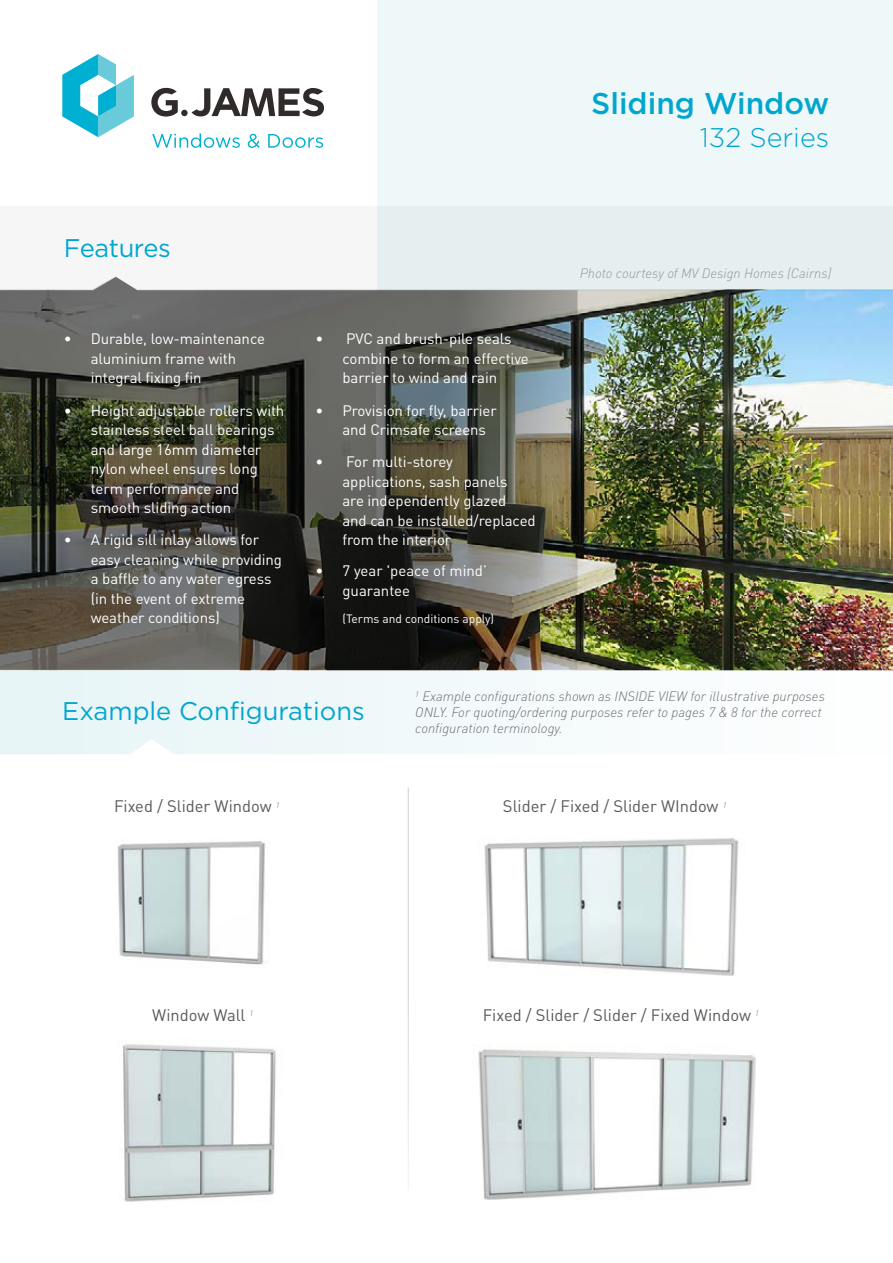
<style>
.page{position:relative;width:893px;height:1263px;background:#fff}
.page>*{position:absolute;margin:0;border:0;box-sizing:border-box;transform-origin:0 0}
.t1{font:500 30px "Gotham";color:#00a6ce}
.t2{font:300 27px "Gotham";color:#00a6ce}
.t3{font:25.5px "Gotham HTF";color:#00a6ce}
.t4{font:16.5px "DINOT";color:#58595b}
.t5{font:15px/19.5px "DINOT";letter-spacing:-.005em;color:#fff}
.t6{font:italic 300 13.5px/16.2px "DINOT";color:#6d6e71}
.t7{font:italic 300 13.5px "DINOT";color:#939598}
.t8{font:12px "DINOT";color:#fff}
</style>
<div class="page">
<div style="left:0;top:206px;width:893px;height:84px;background:#f6f6f6"></div>
<svg style="left:0;top:670px;width:893px;height:84px;fill:#f2f9fa"></svg>
<img style="left:578px;top:291px;width:315px;height:379px">
<img style="left:0;top:277px;width:578px;height:393px">
<img style="left:117px;top:841px;width:148px;height:124px">
<img style="left:478px;top:1049px;width:278px;height:151px">
<img style="left:484px;top:837px;width:255px;height:139px">
<hr style="left:408px;top:787px;width:1px;height:403px;background:#d1d3d4">
<div style="left:378px;top:0;width:515px;height:291px;background:#eef8f9"></div>
<svg style="left:62px;top:54px;width:72px;height:83px"></svg>
<svg style="left:151px;top:88px;width:27px;height:29px"></svg>
<div style="left:181px;top:110px;width:7px;height:6px;background:#312a2a;border-radius:50%"></div>
<svg style="left:192px;top:88px;width:132px;height:28px"></svg>
<svg style="left:152px;top:133px;width:88px;height:15px"></svg>
<svg style="left:248px;top:134px;width:12px;height:14px"></svg>
<svg style="left:268px;top:134px;width:55px;height:14px"></svg>
<img style="left:122px;top:1044px;width:154px;height:158px">
<h3 class="t3" style="left:64px;top:234px;width:108px">Features</h3>
<p class="t5" style="left:91px;top:329px;width:176px;text-indent:-27px">• Durable, low-maintenance aluminium frame with integral fixing fin</p>
<p class="t5" style="left:91px;top:400px;width:195px;text-indent:-27px">• Height adjustable rollers with stainless steel ball bearings and large 16mm diameter nylon wheel ensures long term performance and smooth sliding action</p>
<p class="t5" style="left:91px;top:530px;width:193px;text-indent:-27px">• A rigid sill inlay allows for easy cleaning while providing a baffle to any water egress (in the event of extreme weather conditions)</p>
<p class="t5" style="left:342px;top:329px;width:188px;text-indent:-27px">• PVC and brush-pile seals combine to form an effective barrier to wind and rain</p>
<p class="t5" style="left:342px;top:400px;width:156px;text-indent:-27px">• Provision for fly, barrier and Crimsafe screens</p>
<p class="t5" style="left:342px;top:452px;width:195px;text-indent:-27px">• For multi-storey applications, sash panels<br>are independently glazed<br>and can be installed/replaced from the interior</p>
<p class="t5" style="left:342px;top:561px;width:146px;text-indent:-27px">• 7 year 'peace of mind’ guarantee</p>
<p class="t8" style="left:342px;top:611px;width:153px">(Terms and conditions apply)</p>
<h1 class="t1" style="left:591px;top:84px;width:239px">Sliding Window</h1>
<h2 class="t2" style="left:700px;top:120px;width:131px">132 Series</h2>
<p class="t7" style="left:580px;top:265px;width:253px">Photo courtesy of MV Design Homes (Cairns)</p>
<h3 class="t3" style="left:62px;top:697px;width:304px">Example Configurations</h3>
<p class="t4" style="left:114px;top:796px;width:167px">Fixed / Slider Window <sup>1</sup></p>
<p class="t6" style="left:415px;top:688px;width:411px"><sup>1</sup> Example configurations shown as INSIDE VIEW for illustrative purposes<br>ONLY. For quoting/ordering purposes refer to pages 7 &amp; 8 for the correct configuration terminology.</p>
<p class="t4" style="left:503px;top:796px;width:225px">Slider / Fixed / Slider WIndow <sup>1</sup></p>
<p class="t4" style="left:152px;top:1004px;width:103px">Window Wall <sup>1</sup></p>
<p class="t4" style="left:483px;top:1004px;width:278px">Fixed / Slider / Slider / Fixed Window <sup>1</sup></p>
</div>
